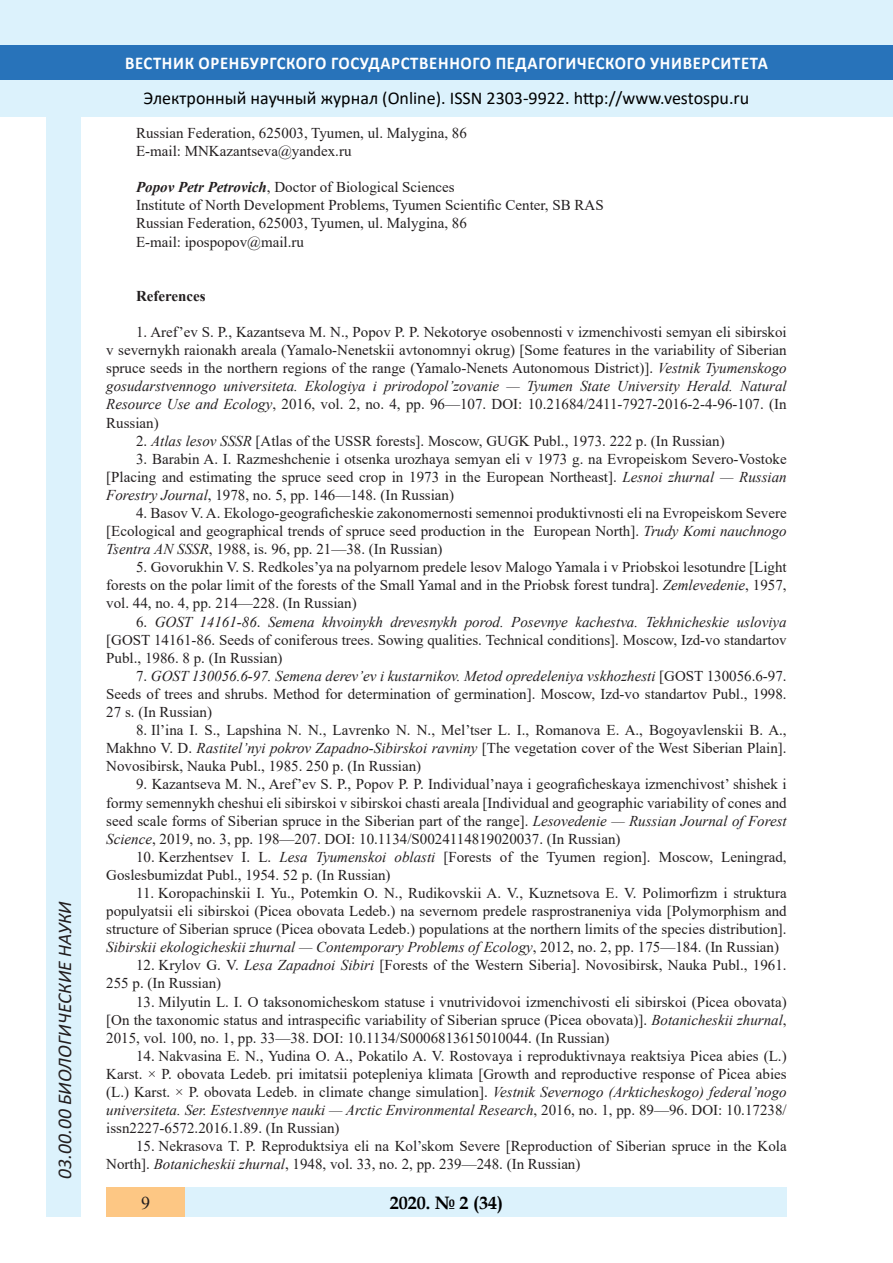
<style>
.page{position:relative;width:893px;height:1263px;background:#fff}
.page>*{position:absolute;margin:0;border:0;box-sizing:border-box;transform-origin:0 0}
.t1{font:italic 19.5px "Calibri";color:#231f20}
.t2{font:18px "Calibri";color:#000}
.t3{font:700 18px "Calibri";letter-spacing:.04em;color:#fff;scale:.93 1}
.t4{font:700 18px "Book Antiqua";color:#000}
.t5{font:18px "Times New Roman";color:#231f20}
.литература{font:15px/18.1px "Times New Roman";color:#231f20;text-align:justify}
.Стиль2{font:15px "Times New Roman";color:#231f20}
.литература-2{font:700 15px "Times New Roman";color:#231f20}
.s1{font-weight:700;font-style:italic}
.s2{font-style:italic}
</style>
<div class="page">
<div style="left:0;top:0;width:893px;height:116px;background:#dcf2fc"></div>
<div style="left:0;top:45px;width:893px;height:34px;background:#2873ba"></div>
<div style="left:47px;top:116px;width:34px;height:1101px;background:#dcf2fc"></div>
<div style="left:106px;top:1188px;width:681px;height:29px;background:#dcf2fc"></div>
<div style="left:106px;top:1188px;width:79px;height:29px;background:#fdc784"></div>
<h1 class="t1" style="left:51px;top:1179px;width:279px;rotate:-90deg">03.00.00 БИОЛОГИЧЕСКИЕ НАУКИ</h1>
<p class="t3" style="left:125px;top:50px;width:693px">ВЕСТНИК ОРЕНБУРГСКОГО ГОСУДАРСТВЕННОГО ПЕДАГОГИЧЕСКОГО УНИВЕРСИТЕТА</p>
<p class="t2" style="left:144px;top:85px;width:607px">Электронный научный журнал (Online). ISSN 2303-9922. http://www.vestospu.ru</p>
<p class="литература" style="left:136px;top:123px;width:332px">Russian Federation, 625003, Tyumen, ul. Malygina, 86</p>
<p class="литература" style="left:136px;top:141px;width:217px">E-mail: MNKazantseva@yandex.ru</p>
<p class="литература" style="left:136px;top:178px;width:320px"><span class="s1">Popov Petr Petrovich</span>, Doctor of Biological Sciences</p>
<p class="литература" style="left:136px;top:196px;width:469px">Institute of North Development Problems, Tyumen Scientific Center, SB RAS</p>
<p class="литература" style="left:136px;top:214px;width:332px">Russian Federation, 625003, Tyumen, ul. Malygina, 86</p>
<p class="Стиль2" style="left:136px;top:231px;width:169px">E-mail: ipospopov@mail.ru</p>
<p class="литература-2" style="left:136px;top:285px;width:71px">References</p>
<p class="литература" style="left:106px;top:322px;width:682px;text-indent:30px">1. Aref’ev S. P., Kazantseva M. N., Popov P. P. Nekotorye osobennosti v izmenchivosti semyan eli sibirskoi v severnykh raionakh areala (Yamalo-Nenetskii avtonomnyi okrug) [Some features in the variability of Siberian spruce seeds in the northern regions of the range (Yamalo-Nenets Autonomous District)]. <span class="s2">Vestnik Tyumenskogo gosudarstvennogo universiteta. Ekologiya i prirodopol’zovanie — Tyumen State University Herald. Natural Resource Use and Ecology</span>, 2016, vol. 2, no. 4, pp. 96—107. DOI: 10.21684/2411-7927-2016-2-4-96-107. (In Russian)</p>
<p class="литература" style="left:136px;top:431px;width:590px">2. <span class="s2">Atlas lesov SSSR</span> [Atlas of the USSR forests]. Moscow, GUGK Publ., 1973. 222 p. (In Russian)</p>
<p class="литература" style="left:106px;top:449px;width:682px;text-indent:30px">3. Barabin A. I. Razmeshchenie i otsenka urozhaya semyan eli v 1973 g. na Evropeiskom Severo-Vostoke [Placing and estimating the spruce seed crop in 1973 in the European Northeast]. <span class="s2">Lesnoi zhurnal — Russian Forestry Journal</span>, 1978, no. 5, pp. 146—148. (In Russian)</p>
<p class="литература" style="left:106px;top:503px;width:682px;text-indent:30px">4. Basov V. A. Ekologo-geograficheskie zakonomernosti semennoi produktivnosti eli na Evropeiskom Severe [Ecological and geographical trends of spruce seed production in the European North]. <span class="s2">Trudy Komi nauchnogo Tsentra AN SSSR</span>, 1988, is. 96, pp. 21—38. (In Russian)</p>
<p class="литература" style="left:106px;top:558px;width:682px;text-indent:30px">5. Govorukhin V. S. Redkoles’ya na polyarnom predele lesov Malogo Yamala i v Priobskoi lesotundre [Light forests on the polar limit of the forests of the Small Yamal and in the Priobsk forest tundra]. <span class="s2">Zemlevedenie</span>, 1957, vol. 44, no. 4, pp. 214—228. (In Russian)</p>
<p class="литература" style="left:106px;top:612px;width:682px;text-indent:30px">6. <span class="s2">GOST 14161-86</span>. <span class="s2">Semena khvoinykh drevesnykh porod. Posevnye kachestva. Tekhnicheskie usloviya </span>[GOST 14161-86. Seeds of coniferous trees. Sowing qualities. Technical conditions]. Moscow, Izd-vo standartov Publ., 1986. 8 p. (In Russian)</p>
<p class="литература" style="left:106px;top:666px;width:682px;text-indent:30px">7. <span class="s2">GOST 130056.6-97. Semena derev’ev i kustarnikov. Metod opredeleniya vskhozhesti</span> [GOST 130056.6-97.<br>Seeds of trees and shrubs. Method for determination of germination]. Moscow, Izd-vo standartov Publ., 1998.<br>27 s. (In Russian)</p>
<p class="литература" style="left:106px;top:720px;width:682px;text-indent:30px">8. Il’ina I. S., Lapshina N. N., Lavrenko N. N., Mel’tser L. I., Romanova E. A., Bogoyavlenskii B. A., Makhno V. D. <span class="s2">Rastitel’nyi pokrov Zapadno-Sibirskoi ravniny</span> [The vegetation cover of the West Siberian Plain].<br>Novosibirsk, Nauka Publ., 1985. 250 p. (In Russian)</p>
<p class="литература" style="left:106px;top:775px;width:682px;text-indent:30px">9. Kazantseva M. N., Aref’ev S. P., Popov P. P. Individual’naya i geograficheskaya izmenchivost’ shishek i formy semennykh cheshui eli sibirskoi v sibirskoi chasti areala [Individual and geographic variability of cones and seed scale forms of Siberian spruce in the Siberian part of the range]. <span class="s2">Lesovedenie — Russian Journal of Forest Science</span>, 2019, no. 3, pp. 198—207. DOI: 10.1134/S0024114819020037. (In Russian)</p>
<p class="литература" style="left:106px;top:847px;width:682px;text-indent:30px">10. Kerzhentsev I. L. <span class="s2">Lesa Tyumenskoi oblasti</span> [Forests of the Tyumen region]. Moscow, Leningrad,<br>Goslesbumizdat Publ., 1954. 52 p. (In Russian)</p>
<p class="литература" style="left:106px;top:883px;width:682px;text-indent:30px">11. Koropachinskii I. Yu., Potemkin O. N., Rudikovskii A. V., Kuznetsova E. V. Polimorfizm i struktura populyatsii eli sibirskoi (Picea obovata Ledeb.) na severnom predele rasprostraneniya vida [Polymorphism and structure of Siberian spruce (Picea obovata Ledeb.) populations at the northern limits of the species distribution].<br><span class="s2">Sibirskii ekologicheskii zhurnal — Contemporary Problems of Ecology</span>, 2012, no. 2, pp. 175—184. (In Russian)</p>
<p class="литература" style="left:106px;top:956px;width:682px;text-indent:30px">12. Krylov G. V. <span class="s2">Lesa Zapadnoi Sibiri</span> [Forests of the Western Siberia]. Novosibirsk, Nauka Publ., 1961.<br>255 p. (In Russian)</p>
<p class="литература" style="left:106px;top:992px;width:682px;text-indent:30px">13. Milyutin L. I. O taksonomicheskom statuse i vnutrividovoi izmenchivosti eli sibirskoi (Picea obovata) [On the taxonomic status and intraspecific variability of Siberian spruce (Picea obovata)]. <span class="s2">Botanicheskii zhurnal</span>, 2015, vol. 100, no. 1, pp. 33—38. DOI: 10.1134/S0006813615010044. (In Russian)</p>
<p class="литература" style="left:106px;top:1046px;width:682px;text-indent:30px">14. Nakvasina E. N., Yudina O. A., Pokatilo A. V. Rostovaya i reproduktivnaya reaktsiya Picea abies (L.)<br>Karst. × P. obovata Ledeb. pri imitatsii potepleniya klimata [Growth and reproductive response of Picea abies (L.) Karst. × P. obovata Ledeb. in climate change simulation]. <span class="s2">Vestnik Severnogo (Arkticheskogo) federal’nogo universiteta. Ser. Estestvennye nauki — Arctic Environmental Research</span>, 2016, no. 1, pp. 89—96. DOI: 10.17238/ issn2227-6572.2016.1.89. (In Russian)</p>
<p class="литература" style="left:106px;top:1137px;width:682px;text-indent:30px">15. Nekrasova T. P. Reproduktsiya eli na Kol’skom Severe [Reproduction of Siberian spruce in the Kola<br>North]. <span class="s2">Botanicheskii zhurnal</span>, 1948, vol. 33, no. 2, pp. 239—248. (In Russian)</p>
<p class="t5" style="left:141px;top:1190px;width:10px">9</p>
<p class="t4" style="left:390px;top:1190px;width:115px">2020. № 2 (34)</p>
</div>
